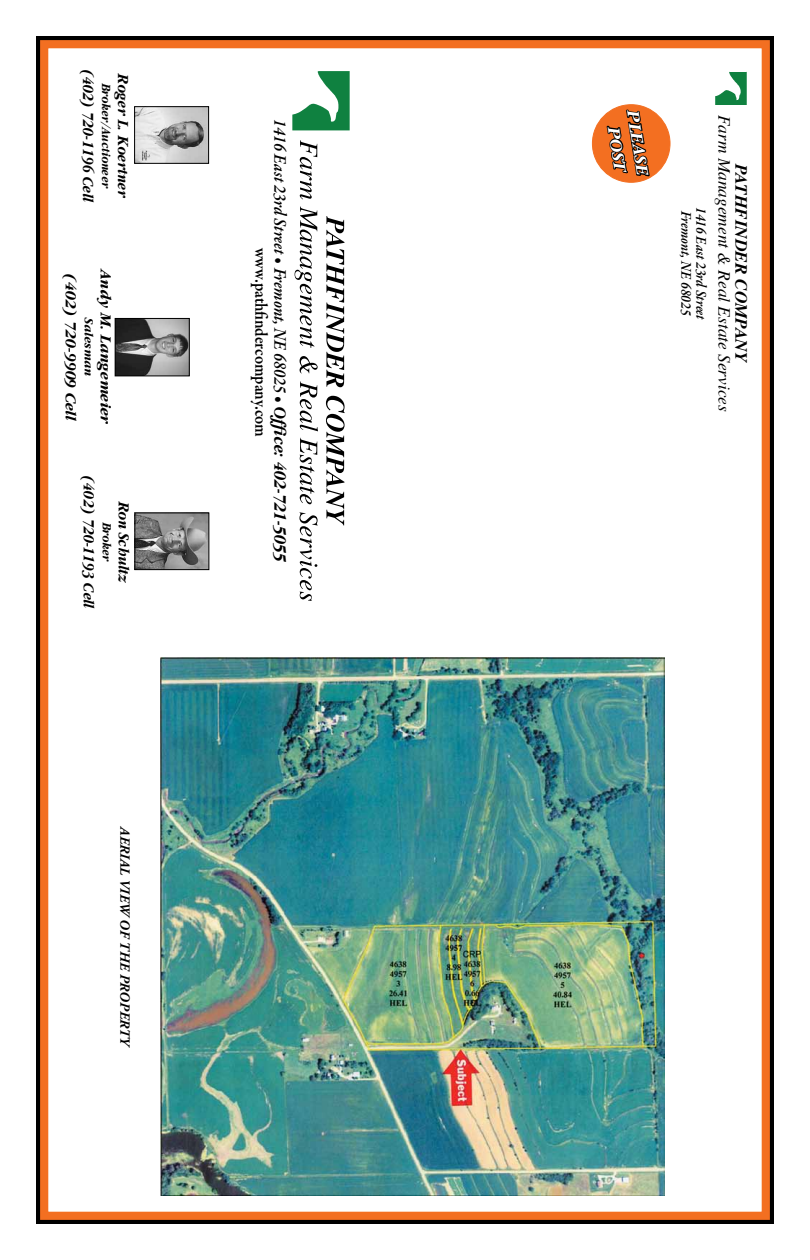
<style>
.page{position:relative;width:810px;height:1260px;background:#fff}
.page>*{position:absolute;margin:0;border:0;box-sizing:border-box;transform-origin:0 0}
.t1{font:italic 600 18px/19px "Garamond Premr Pro";letter-spacing:-.01em;color:#000;text-align:center;scale:.9 1}
.t2{font:italic 700 18px/21.6px "Garamond";color:#fff;text-align:center}
.t3{font:italic 17px "Times";color:#000}
.t4{font:italic 700 17px "Times";color:#000}
.t5{font:italic 700 16px "Garamond";color:#000;scale:.9 1}
.t6{font:italic 700 16px "Garamond";color:#000}
.t7{font:italic 600 15px/15px "Garamond Premr Pro";letter-spacing:-.01em;color:#000;scale:.9 1}
.t8{font:italic 700 14px "Adobe Garamond Pro";color:#000}
.t9{font:italic 700 13px "Garamond";letter-spacing:-.01em;color:#000;scale:.9 1}
.t10{font:italic 700 13px "Garamond";letter-spacing:-.01em;color:#000}
.s1{font-style:normal}
.s2{font-family:"Garamond";font-weight:700}
</style>
<div class="page">
<div style="left:36px;top:36px;width:738px;height:1188px;border:12px solid #f36f21"></div>
<div style="left:36px;top:36px;width:738px;height:1188px;border:4px solid #000"></div>
<img style="left:715px;top:71px;width:32px;height:34px">
<div style="left:592px;top:105px;width:78px;height:77px;background:#f36f21;border-radius:50%"></div>
<svg style="left:605px;top:104px;width:46px;height:79px"></svg>
<img style="left:292px;top:71px;width:58px;height:60px">
<svg style="left:295px;top:140px;width:23px;height:461px"></svg>
<svg style="left:326px;top:216px;width:19px;height:309px"></svg>
<img style="left:136px;top:108px;width:71px;height:54px">
<div style="left:134px;top:106px;width:75px;height:58px;border:1px solid #000"></div>
<img style="left:137px;top:515px;width:70px;height:53px">
<div style="left:135px;top:513px;width:74px;height:57px;border:1px solid #000"></div>
<img style="left:117px;top:320px;width:71px;height:54px">
<div style="left:115px;top:318px;width:75px;height:58px;border:1px solid #000"></div>
<img style="left:160px;top:657px;width:504px;height:538px">
<p class="t5" style="left:97px;top:69px;width:149px;rotate:90deg">(402) 720-1196 Cell</p>
<p class="t5" style="left:132px;top:73px;width:140px;rotate:90deg">Roger L. Koertner</p>
<p class="t9" style="left:113px;top:83px;width:119px;rotate:90deg">Broker/Auctioneer</p>
<p class="t6" style="left:79px;top:273px;width:149px;rotate:90deg">(402) 720-9909 Cell</p>
<p class="t6" style="left:114px;top:269px;width:157px;rotate:90deg">Andy M. Langemeier</p>
<p class="t10" style="left:96px;top:317px;width:60px;rotate:90deg">Salesman</p>
<p class="t5" style="left:97px;top:475px;width:149px;rotate:90deg">(402) 720-1193 Cell</p>
<p class="t5" style="left:132px;top:501px;width:93px;rotate:90deg">Ron Schultz</p>
<p class="t9" style="left:114px;top:522px;width:46px;rotate:90deg">Broker</p>
<p class="t8" style="left:133px;top:827px;width:222px;rotate:90deg">AERIAL VIEW OF The PROPERTy</p>
<p class="t1" style="left:289px;top:119px;width:494px;rotate:90deg">1416 East 23rd Street • Fremont, NE 68025 <span class="s1">•</span> <span class="s2">Office: 402-721-5055 </span><span class="s1">www.pathfindercompany.com</span></p>
<p class="t2" style="left:643px;top:108px;width:68px;rotate:81deg">Pleas e<br>Post</p>
<p class="t3" style="left:739px;top:115px;width:299px;rotate:90deg">Farm Management &amp; Real Estate Services</p>
<p class="t4" style="left:757px;top:164px;width:200px;rotate:90deg">PATHFINDER COMPANY</p>
<p class="t7" style="left:708px;top:207px;width:127px;rotate:90deg">1416 East 23rd Street<br>Fremont, NE 68025</p>
</div>
